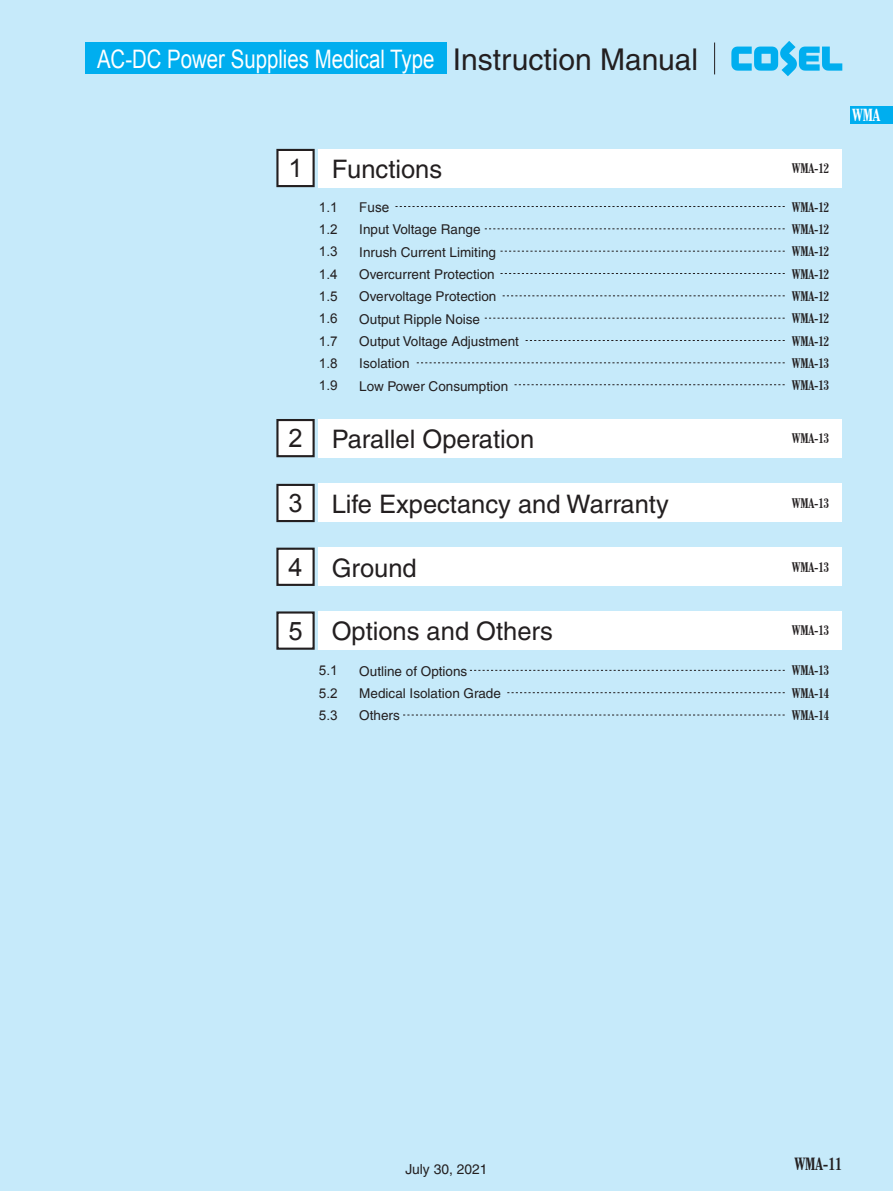
<style>
.page{position:relative;width:893px;height:1191px;background:#c6eafa}
.page>*{position:absolute;margin:0;border:0;box-sizing:border-box;transform-origin:0 0}
.t1{font:25.5px "Helvetica";color:#231f20}
.t2{font:25.5px "Arial";color:#fff;scale:.8 1}
.t3{font:700 condensed 17.25px "Century Schoolbook BT";color:#231f20}
.t4{font:700 condensed 16.95px "Century Schoolbook BT";color:#fff}
.t5{font:13.8px "Helvetica";color:#231f20}
.t6{font:13.5px "Helvetica";color:#231f20}
.t7{font:700 condensed 13.5px/22.4px "Century Schoolbook BT";color:#231f20;text-align:justify}
.t8{font:13.5px "Arial";color:#231f20}
.s1{font-family:"Helvetica";font-size:30px;color:#231f20}
.s2{font-family:"Arial"}
</style>
<div class="page">
<div style="left:319px;top:149px;width:523px;height:38px;background:#fff"></div>
<div style="left:277px;top:150px;width:37px;height:36px;background:#fff"></div>
<div style="left:276px;top:149px;width:39px;height:38px;border:2px solid #231f20"></div>
<div style="left:319px;top:419px;width:523px;height:38px;background:#fff"></div>
<div style="left:277px;top:420px;width:37px;height:36px;background:#fff"></div>
<div style="left:276px;top:419px;width:39px;height:38px;border:2px solid #231f20"></div>
<div style="left:319px;top:484px;width:523px;height:38px;background:#fff"></div>
<div style="left:277px;top:485px;width:37px;height:36px;background:#fff"></div>
<div style="left:276px;top:484px;width:39px;height:38px;border:2px solid #231f20"></div>
<div style="left:319px;top:547px;width:523px;height:39px;background:#fff"></div>
<div style="left:277px;top:549px;width:37px;height:36px;background:#fff"></div>
<div style="left:276px;top:547px;width:39px;height:39px;border:2px solid #231f20"></div>
<div style="left:319px;top:611px;width:523px;height:38px;background:#fff"></div>
<div style="left:277px;top:612px;width:37px;height:36px;background:#fff"></div>
<div style="left:276px;top:611px;width:39px;height:38px;border:2px solid #231f20"></div>
<svg style="left:731px;top:41px;width:111px;height:35px"></svg>
<div style="left:85px;top:43px;width:361px;height:31px;background:#00aeef"></div>
<hr style="left:714px;top:43px;width:1px;height:31px;background:#231f20">
<svg style="left:395px;top:206px;width:390px;height:1px"></svg>
<svg style="left:485px;top:229px;width:300px;height:1px"></svg>
<svg style="left:500px;top:251px;width:285px;height:1px"></svg>
<svg style="left:500px;top:273px;width:285px;height:1px"></svg>
<svg style="left:503px;top:295px;width:282px;height:1px"></svg>
<svg style="left:485px;top:318px;width:300px;height:1px"></svg>
<svg style="left:526px;top:340px;width:259px;height:1px"></svg>
<svg style="left:417px;top:362px;width:368px;height:1px"></svg>
<svg style="left:514px;top:384px;width:271px;height:1px"></svg>
<svg style="left:470px;top:670px;width:315px;height:1px"></svg>
<svg style="left:507px;top:692px;width:278px;height:1px"></svg>
<svg style="left:403px;top:715px;width:382px;height:1px"></svg>
<div style="left:850px;top:106px;width:43px;height:17px;background:#00aeef"></div>
<h1 class="t2" style="left:97px;top:42px;width:753px">AC-DC Power Supplies Medical Type <span class="s1">Instruction Manual</span></h1>
<h1 class="t1" style="left:288px;top:154px;width:155px"><span class="s2">1</span> Functions</h1>
<p class="t7" style="left:792px;top:157px;width:38px">WMA-12</p>
<p class="t8" style="left:319px;top:198px;width:20px">1.1</p>
<p class="t8" style="left:359px;top:198px;width:32px">Fuse</p>
<p class="t8" style="left:319px;top:220px;width:20px">1.2</p>
<p class="t6" style="left:359px;top:222px;width:123px">Input Voltage Range</p>
<p class="t8" style="left:319px;top:243px;width:20px">1.3</p>
<p class="t6" style="left:359px;top:244px;width:138px">Inrush Current Limiting</p>
<p class="t8" style="left:319px;top:265px;width:20px">1.4</p>
<p class="t6" style="left:359px;top:266px;width:137px">Overcurrent Protection</p>
<p class="t8" style="left:319px;top:287px;width:20px">1.5</p>
<p class="t6" style="left:359px;top:289px;width:139px">Overvoltage Protection</p>
<p class="t8" style="left:319px;top:309px;width:20px">1.6</p>
<p class="t6" style="left:359px;top:311px;width:122px">Output Ripple Noise</p>
<p class="t8" style="left:319px;top:332px;width:20px">1.7</p>
<p class="t6" style="left:359px;top:333px;width:161px">Output Voltage Adjustment</p>
<p class="t8" style="left:319px;top:354px;width:20px">1.8</p>
<p class="t6" style="left:359px;top:356px;width:52px">Isolation</p>
<p class="t8" style="left:319px;top:376px;width:20px">1.9</p>
<p class="t6" style="left:359px;top:378px;width:150px">Low Power Consumption</p>
<p class="t7" style="left:792px;top:195px;width:38px">WMA-12<br>WMA-12<br>WMA-12<br>WMA-12<br>WMA-12<br>WMA-12<br>WMA-12<br>WMA-13<br>WMA-13</p>
<h1 class="t1" style="left:288px;top:424px;width:247px"><span class="s2">2</span> Parallel Operation</h1>
<p class="t7" style="left:792px;top:427px;width:38px">WMA-13</p>
<h1 class="t1" style="left:288px;top:489px;width:382px"><span class="s2">3</span> Life Expectancy and Warranty</h1>
<p class="t7" style="left:792px;top:492px;width:38px">WMA-13</p>
<h1 class="t1" style="left:288px;top:553px;width:130px"><span class="s2">4</span> Ground</h1>
<p class="t7" style="left:792px;top:555px;width:38px">WMA-13</p>
<h1 class="t1" style="left:288px;top:616px;width:266px"><span class="s2">5</span> Options and Others</h1>
<p class="t7" style="left:792px;top:619px;width:38px">WMA-13</p>
<p class="t7" style="left:792px;top:659px;width:38px">WMA-13<br>WMA-14<br>WMA-14</p>
<p class="t8" style="left:319px;top:662px;width:20px">5.1</p>
<p class="t6" style="left:359px;top:663px;width:110px">Outline of Options</p>
<p class="t8" style="left:319px;top:684px;width:20px">5.2</p>
<p class="t6" style="left:359px;top:685px;width:143px">Medical Isolation Grade</p>
<p class="t8" style="left:319px;top:706px;width:20px">5.3</p>
<p class="t6" style="left:359px;top:708px;width:42px">Others</p>
<p class="t4" style="left:853px;top:105px;width:29px">WMA</p>
<p class="t5" style="left:405px;top:1161px;width:83px">July 30, 2021</p>
<p class="t3" style="left:795px;top:1153px;width:49px">WMA-11</p>
</div>
